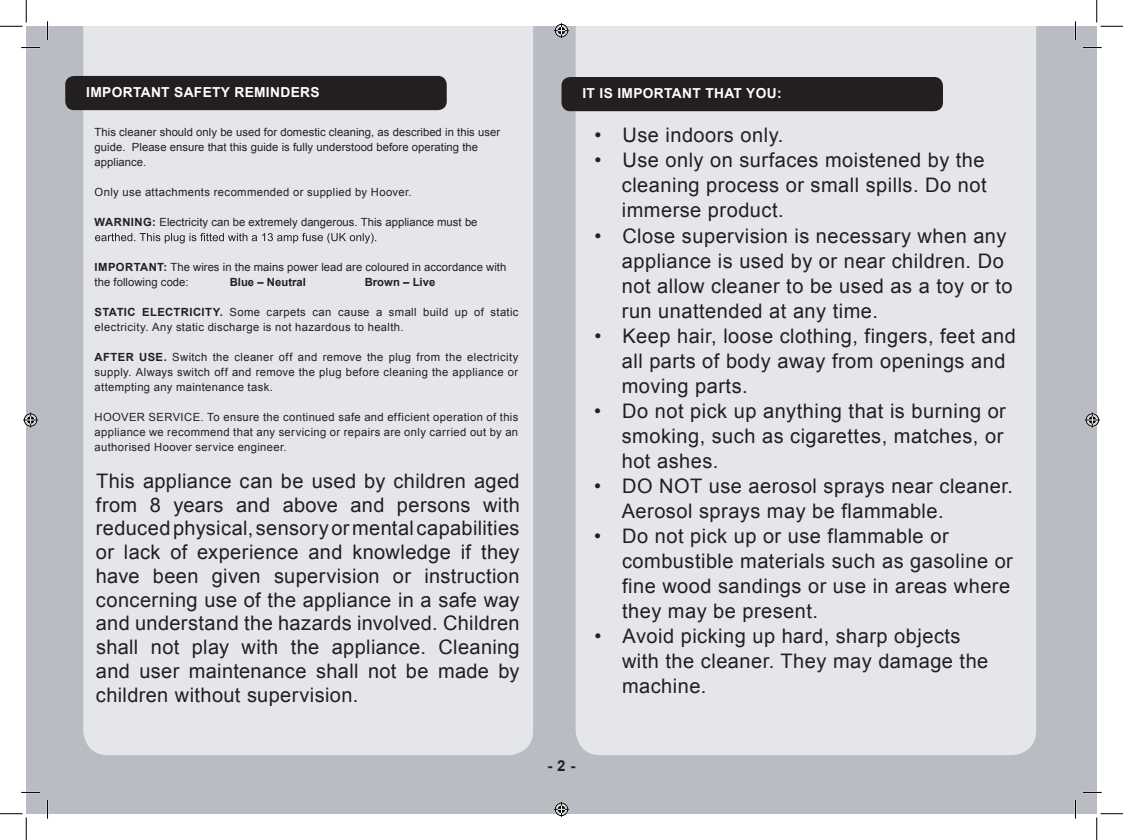
<style>
.page{position:relative;width:1123px;height:840px;background:#fff}
.page>*{position:absolute;margin:0;border:0;box-sizing:border-box;transform-origin:0 0}
.t1{font:20px/25px "Arial";letter-spacing:.025em;color:#231f20}
.t2{font:700 15px "Arial";color:#231f20}
.t3{font:700 13.75px "Arial";letter-spacing:.025em;color:#fff}
.t4{font:11.25px/15px "Arial";letter-spacing:.005em;color:#231f20}
.t5{font:11.25px/15px "Arial";letter-spacing:.03em;color:#231f20}
.t6{font:700 11.25px "Arial";letter-spacing:.005em;color:#231f20}
.s1{font-weight:700}
</style>
<div class="page">
<div style="left:26px;top:26px;width:1070px;height:787px;background:#b9bdc3"></div>
<div style="left:83px;top:26px;width:450px;height:728px;background:#e4e6e9"></div>
<div style="left:575px;top:26px;width:461px;height:728px;background:#e4e6e9"></div>
<div style="left:65px;top:76px;width:382px;height:34px;background:#231f20;border-radius:9px"></div>
<div style="left:561px;top:77px;width:382px;height:34px;background:#231f20;border-radius:9px"></div>
<svg style="left:95px;top:233px;width:281px;height:10px;background:#b9b9bc"></svg>
<svg style="left:21px;top:47px;width:19px;height:1px"></svg>
<svg style="left:1083px;top:47px;width:18px;height:1px"></svg>
<svg style="left:47px;top:21px;width:1px;height:19px"></svg>
<svg style="left:47px;top:800px;width:1px;height:18px"></svg>
<svg style="left:1074px;top:21px;width:2px;height:19px"></svg>
<svg style="left:1074px;top:800px;width:2px;height:18px"></svg>
<svg style="left:0;top:0;width:27px;height:27px"></svg>
<svg style="left:0;top:813px;width:27px;height:26px"></svg>
<svg style="left:1096px;top:0;width:27px;height:27px"></svg>
<svg style="left:1096px;top:813px;width:27px;height:26px"></svg>
<svg style="left:554px;top:23px;width:15px;height:15px"></svg>
<svg style="left:554px;top:801px;width:15px;height:15px"></svg>
<svg style="left:23px;top:412px;width:15px;height:15px"></svg>
<svg style="left:1085px;top:412px;width:14px;height:15px"></svg>
<p class="t3" style="left:86px;top:82px;width:235px">IMPORTANT SAFETY REMINDERS</p>
<p class="t3" style="left:582px;top:84px;width:201px">IT IS IMPORTANT THAT YOU:</p>
<p class="t4" style="left:95px;top:125px;width:407px">This cleaner should only be used for domestic cleaning, as described in this user guide. Please ensure that this guide is fully understood before operating the appliance.</p>
<p class="t5" style="left:95px;top:185px;width:318px">Only use attachments recommended or supplied by Hoover.</p>
<p class="t4" style="left:95px;top:215px;width:384px"><span class="s1">WARNING:</span> Electricity can be extremely dangerous. This appliance must be</p>
<p class="t4" style="left:95px;top:260px;width:413px"><span class="s1">IMPORTANT:</span> The wires in the mains power lead are coloured in accordance with the following code:</p>
<p class="t6" style="left:230px;top:274px;width:78px">Blue – Neutral</p>
<p class="t6" style="left:365px;top:274px;width:72px">Brown – Live</p>
<p class="t5" style="left:95px;top:305px;width:425px"><span class="s1">STATIC ELECTRICITY.</span> Some carpets can cause a small build up of static electricity. Any static discharge is not hazardous to health.</p>
<p class="t4" style="left:95px;top:350px;width:425px;text-align:justify"><span class="s1">AFTER USE.</span> Switch the cleaner off and remove the plug from the electricity supply. Always switch off and remove the plug before cleaning the appliance or attempting any maintenance task.</p>
<p class="t4" style="left:95px;top:410px;width:425px;text-align:justify">HOOVER SERVICE. To ensure the continued safe and efficient operation of this appliance we recommend that any servicing or repairs are only carried out by an authorised Hoover service engineer.</p>
<p class="t1" style="left:96px;top:469px;width:425px;line-height:23.8px;text-align:justify">This appliance can be used by children aged from 8 years and above and persons with reducedphysical, sensoryormental capabilities or lack of experience and knowledge if they have been given supervision or instruction concerning use of the appliance in a safe way and understand the hazards involved. Children shall not play with the appliance. Cleaning and user maintenance shall not be made by children without supervision.</p>
<p class="t1" style="left:594px;top:123px;width:190px">• Use indoors only.</p>
<p class="t1" style="left:622px;top:148px;width:366px;text-align:justify;text-indent:-27px">• Use only on surfaces moistened by the cleaning process or small spills. Do not immerse product.</p>
<p class="t1" style="left:622px;top:223px;width:392px;text-indent:-27px">• Close supervision is necessary when any appliance is used by or near children. Do not allow cleaner to be used as a toy or to run unattended at any time.</p>
<p class="t1" style="left:622px;top:323px;width:395px;text-indent:-27px">• Keep hair, loose clothing, fingers, feet and all parts of body away from openings and moving parts.</p>
<p class="t1" style="left:622px;top:398px;width:386px;text-indent:-27px">• Do not pick up anything that is burning or smoking, such as cigarettes, matches, or hot ashes.</p>
<p class="t1" style="left:622px;top:473px;width:393px;text-indent:-28px">• DO NOT use aerosol sprays near cleaner.<br>Aerosol sprays may be flammable.</p>
<p class="t1" style="left:622px;top:523px;width:392px;text-indent:-28px">• Do not pick up or use flammable or combustible materials such as gasoline or fine wood sandings or use in areas where they may be present.</p>
<p class="t1" style="left:622px;top:623px;width:368px;text-indent:-27px">• Avoid picking up hard, sharp objects with the cleaner. They may damage the machine.</p>
<p class="t2" style="left:547px;top:755px;width:30px">-2-</p>
</div>
